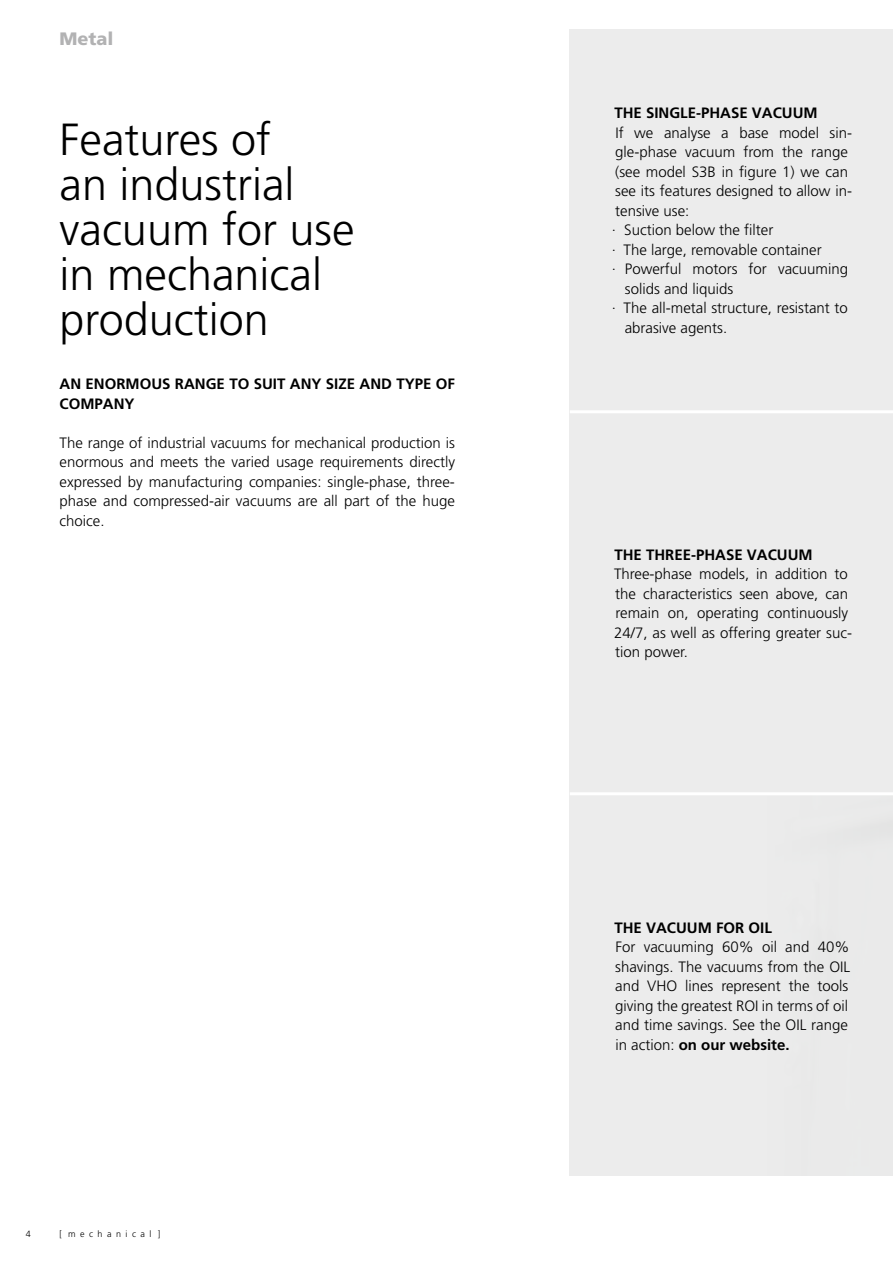
<style>
.page{position:relative;width:893px;height:1263px;background:#fff}
.page>*{position:absolute;margin:0;border:0;box-sizing:border-box;transform-origin:0 0}
.titolo{font:300 45px/45px "Frutiger";color:#000}
.Modello{font:900 18px "Frutiger";color:#b2b2b3}
.txt{font:300 15px/19.5px "Frutiger";color:#000}
.txt_bold{font:700 15px/19.5px "Frutiger";color:#000}
.tabella___txt{font:300 9px "Frutiger";letter-spacing:.5em;color:#000}
.s1{font-weight:700}
</style>
<div class="page">
<div style="left:570px;top:30px;width:323px;height:1146px;background:#ececec"></div>
<hr style="left:570px;top:410px;width:323px;height:3px;background:#fff">
<hr style="left:570px;top:792px;width:323px;height:3px;background:#fff">
<p class="Modello" style="left:60px;top:28px;width:55px">Metal</p>
<p class="titolo" style="left:60px;top:117px;width:297px">Features of<br>an industrial vacuum for use in mechanical production</p>
<p class="txt_bold" style="left:60px;top:374px;width:397px">AN ENORMOUS RANGE TO SUIT ANY SIZE AND TYPE OF<br>COMPANY</p>
<p class="txt" style="left:60px;top:433px;width:397px;text-align:justify">The range of industrial vacuums for mechanical production is enormous and meets the varied usage requirements directly expressed by manufacturing companies: single-phase, three&shy;phase and compressed-air vacuums are all part of the huge choice.</p>
<p class="tabella___txt" style="left:26px;top:1229px;width:7px">4</p>
<p class="tabella___txt" style="left:60px;top:1229px;width:102px">[ mechanical ]</p>
<p class="txt_bold" style="left:614px;top:103px;width:205px">THE SINGLE-PHASE VACUUM</p>
<p class="txt" style="left:615px;top:123px;width:238px">If we analyse a base model sin&shy;gle-phase vacuum from the range (see model S3B in figure 1) we can see its features designed to allow in&shy;tensive use:</p>
<p class="txt" style="left:612px;top:220px;width:163px">· Suction below the filter</p>
<p class="txt" style="left:612px;top:240px;width:211px">· The large, removable container</p>
<p class="txt" style="left:625px;top:259px;width:225px;text-indent:-13px">· Powerful motors for vacuuming solids and liquids</p>
<p class="txt" style="left:625px;top:298px;width:225px;text-indent:-13px">· The all-metal structure, resistant to abrasive agents.</p>
<p class="txt_bold" style="left:614px;top:545px;width:200px">THE THREE-PHASE VACUUM</p>
<p class="txt" style="left:614px;top:564px;width:240px">Three-phase models, in addition to the characteristics seen above, can remain on, operating continuously<br>24/7, as well as offering greater suc&shy;tion power.</p>
<p class="txt_bold" style="left:614px;top:918px;width:159px">THE VACUUM FOR OIL</p>
<p class="txt" style="left:615px;top:937px;width:236px">For vacuuming 60% oil and 40% shavings. The vacuums from the OIL and VHO lines represent the tools giving the greatest ROI in terms of oil and time savings. See the OIL range in action: <span class="s1">on our website.</span></p>
</div>
